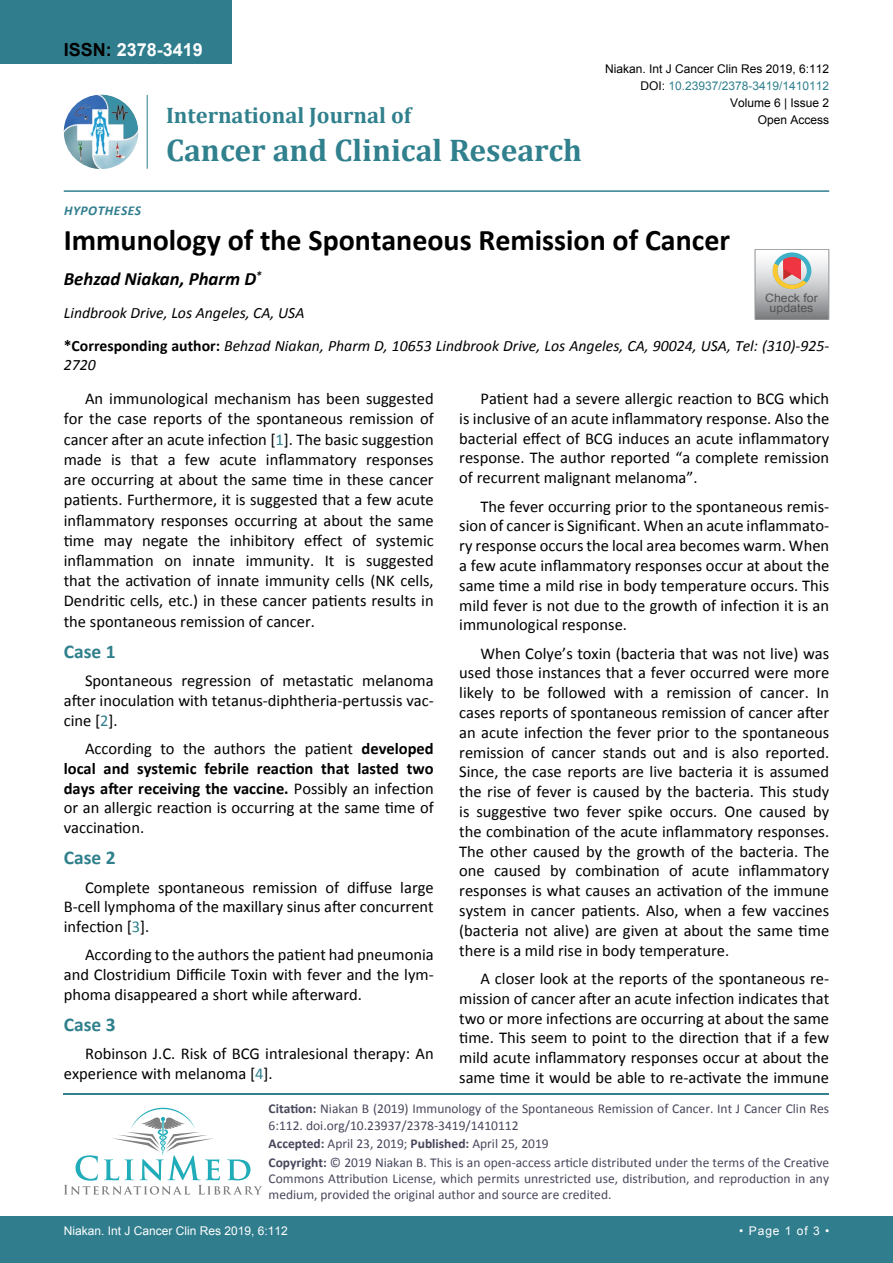
<style>
.page{position:relative;width:893px;height:1263px;background:#fff}
.page>*{position:absolute;margin:0;border:0;box-sizing:border-box;transform-origin:0 0}
.t1{font:700 31.5px "Cambria";color:#30808d}
.t2{font:700 30px "Calibri";color:#000}
.t3{font:700 22.5px "Cambria";color:#30808d}
.t4{font:700 19.5px "Calibri";color:#30808d}
.t5{font:italic 700 18.75px "Calibri";color:#000}
.t6{font:700 18px "Arial";color:#fff}
.t7{font:16.5px/19.8px "Calibri";color:#000;text-align:justify}
.t8{font:italic 15.75px/33px "Calibri";color:#000}
.t9{font:13.5px/16.2px "Calibri";color:#47475c}
.t10{font:italic 700 13.5px "Calibri";letter-spacing:.035em;color:#307d8d}
.t11{font:12px "Arial";color:#000}
.t12{font:12px "Arial";color:#fff}
.t13{font:12px "Arial";color:#30808d}
.t14{font:11.7px/10.1px "Arial";color:#535353;text-align:center;scale:1.06 1}
.s1{color:#000}
.s2{font-weight:700;font-style:normal}
.s3{color:#30808d}
.s4{font-weight:700}
</style>
<div class="page">
<div style="left:0;top:0;width:231px;height:64px;background:#307d8d"></div>
<img style="left:64px;top:95px;width:74px;height:74px;border-radius:37px">
<hr style="left:147px;top:95px;width:1px;height:74px;background:#307d8d">
<hr style="left:64px;top:190px;width:765px;height:2px;background:#307d8d">
<hr style="left:64px;top:1093px;width:765px;height:2px;background:#30808d">
<svg style="left:64px;top:1108px;width:198px;height:87px"></svg>
<div style="left:0;top:1217px;width:893px;height:46px;background:#307d8d"></div>
<svg style="left:755px;top:249px;width:74px;height:71px;background:#bcb6b3"></svg>
<p class="t6" style="left:64px;top:38px;width:141px"><span class="s1">ISSN:</span> 2378-3419</p>
<p class="t10" style="left:64px;top:202px;width:79px">Hypotheses</p>
<h3 class="t3" style="left:166px;top:100px;width:247px">International Journal of</h3>
<h1 class="t1" style="left:166px;top:128px;width:417px">Cancer and Clinical Research</h1>
<p class="t11" style="left:605px;top:60px;width:226px">Niakan. Int J Cancer Clin Res 2019, 6:112</p>
<p class="t11" style="left:730px;top:95px;width:101px">Volume 6 | Issue 2</p>
<p class="t13" style="left:640px;top:78px;width:190px"><span class="s1">DOI:</span> 10.23937/2378-3419/1410112</p>
<p class="t11" style="left:758px;top:112px;width:73px">Open Access</p>
<h2 class="t2" style="left:64px;top:221px;width:668px">Immunology of the Spontaneous Remission of Cancer</h2>
<p class="t5" style="left:64px;top:267px;width:199px">Behzad Niakan, Pharm D<sup>*</sup></p>
<p class="t8" style="left:64px;top:296px;width:767px">Lindbrook Drive, Los Angeles, CA, USA<br><span class="s2">*Corresponding author:</span> Behzad Niakan, Pharm D, 10653 Lindbrook Drive, Los Angeles, CA, 90024, USA, Tel: (310)-925-</p>
<p class="t8" style="left:64px;top:348px;width:33px">2720</p>
<p class="t14" style="left:765px;top:293px;width:51px">Check for updates</p>
<p class="t7" style="left:64px;top:388px;width:371px;line-height:20.2px;text-indent:21px">An immunological mechanism has been suggested for the case reports of the spontaneous remission of cancer after an acute infection [<span class="s3">1</span>]. The basic suggestion made is that a few acute inflammatory responses are occurring at about the same time in these cancer patients. Furthermore, it is suggested that a few acute inflammatory responses occurring at about the same time may negate the inhibitory effect of systemic inflammation on innate immunity. It is suggested that the activation of innate immunity cells (NK cells, Dendritic cells, etc.) in these cancer patients results in the spontaneous remission of cancer.</p>
<p class="t4" style="left:64px;top:639px;width:53px">Case 1</p>
<p class="t7" style="left:64px;top:671px;width:371px;text-indent:21px">Spontaneous regression of metastatic melanoma after inoculation with tetanus-diphtheria-pertussis vac&shy;cine [<span class="s3">2</span>].</p>
<p class="t7" style="left:64px;top:739px;width:371px;text-indent:21px">According to the authors the patient <span class="s4">developed local and systemic febrile reaction that lasted two days after receiving the vaccine.</span> Possibly an infection or an allergic reaction is occurring at the same time of vaccination.</p>
<p class="t4" style="left:64px;top:845px;width:53px">Case 2</p>
<p class="t7" style="left:64px;top:877px;width:371px;text-indent:21px">Complete spontaneous remission of diffuse large B-cell lymphoma of the maxillary sinus after concurrent infection [<span class="s3">3</span>].</p>
<p class="t7" style="left:64px;top:945px;width:371px;text-indent:21px">According to the authors the patient had pneumonia and Clostridium Difficile Toxin with fever and the lym&shy;phoma disappeared a short while afterward.</p>
<p class="t4" style="left:64px;top:1012px;width:53px">Case 3</p>
<p class="t7" style="left:64px;top:1044px;width:371px;text-indent:21px">Robinson J.C. Risk of BCG intralesional therapy: An experience with melanoma [<span class="s3">4</span>].</p>
<p class="t7" style="left:459px;top:389px;width:371px;text-indent:21px">Patient had a severe allergic reaction to BCG which is inclusive of an acute inflammatory response. Also the bacterial effect of BCG induces an acute inflammatory response. The author reported “a complete remission of recurrent malignant melanoma”.</p>
<p class="t7" style="left:459px;top:496px;width:371px;text-indent:21px">The fever occurring prior to the spontaneous remis&shy;sion of cancer is Significant. When an acute inflammato&shy;ry response occurs the local area becomes warm. When a few acute inflammatory responses occur at about the same time a mild rise in body temperature occurs. This mild fever is not due to the growth of infection it is an immunological response.</p>
<p class="t7" style="left:459px;top:643px;width:371px;text-indent:21px">When Colye’s toxin (bacteria that was not live) was used those instances that a fever occurred were more likely to be followed with a remission of cancer. In cases reports of spontaneous remission of cancer after an acute infection the fever prior to the spontaneous remission of cancer stands out and is also reported.<br>Since, the case reports are live bacteria it is assumed the rise of fever is caused by the bacteria. This study is suggestive two fever spike occurs. One caused by the combination of the acute inflammatory responses.<br>The other caused by the growth of the bacteria. The one caused by combination of acute inflammatory responses is what causes an activation of the immune system in cancer patients. Also, when a few vaccines (bacteria not alive) are given at about the same time there is a mild rise in body temperature.</p>
<p class="t7" style="left:459px;top:969px;width:371px;text-indent:21px">A closer look at the reports of the spontaneous re&shy;mission of cancer after an acute infection indicates that two or more infections are occurring at about the same time. This seem to point to the direction that if a few mild acute inflammatory responses occur at about the same time it would be able to re-activate the immune</p>
<p class="t9" style="left:269px;top:1101px;width:562px"><span class="s4">Citation:</span> Niakan B (2019) Immunology of the Spontaneous Remission of Cancer. Int J Cancer Clin Res<br>6:112. doi.org/10.23937/2378-3419/1410112</p>
<p class="t9" style="left:269px;top:1134px;width:562px;line-height:18.6px"><span class="s4">Accepted:</span> April 23, 2019; <span class="s4">Published:</span> April 25, 2019<br><span class="s4">Copyright:</span> © 2019 Niakan B. This is an open-access article distributed under the terms of the Creative</p>
<p class="t9" style="left:269px;top:1170px;width:562px">Commons Attribution License, which permits unrestricted use, distribution, and reproduction in any medium, provided the original author and source are credited.</p>
<p class="t12" style="left:64px;top:1223px;width:226px">Niakan. Int J Cancer Clin Res 2019, 6:112</p>
<p class="t12" style="left:739px;top:1223px;width:91px">• Page 1 of 3 •</p>
</div>
